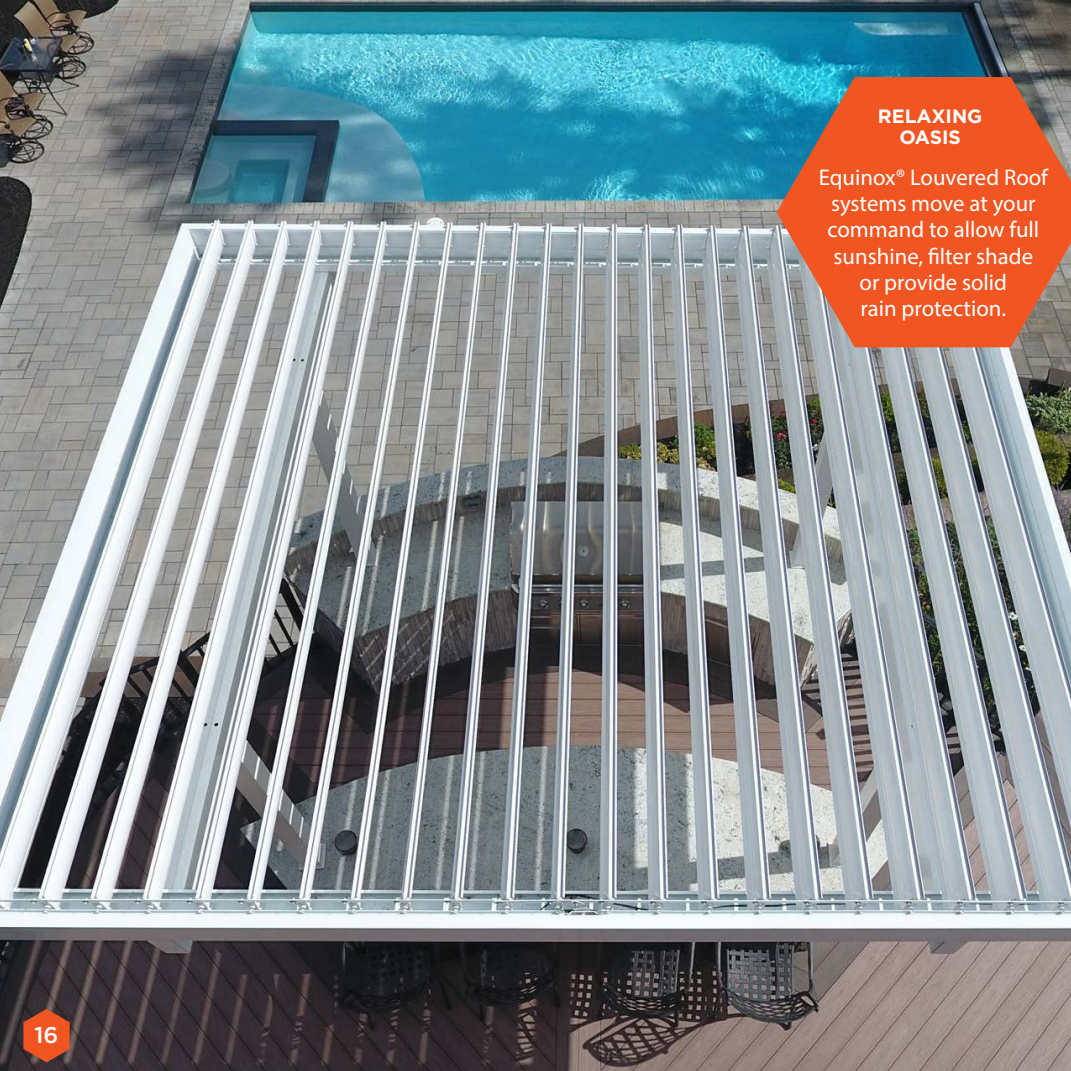
<style>
.page{position:relative;width:1071px;height:1071px;background:#fff}
.page>*{position:absolute;margin:0;border:0;box-sizing:border-box;transform-origin:0 0}
.t1{font:22.75px/26.2px "Myriad Pro";color:#fff;text-align:center}
.t2{font:500 22.75px "Gotham HTF";color:#fff}
.Subhead{font:700 19.25px/21px "Gotham HTF";color:#fff;text-align:center}
</style>
<div class="page">
<img style="left:0;top:0;width:1071px;height:1071px">
<svg style="left:23px;top:1009px;width:47px;height:53px;background:#c24d28"></svg>
<svg style="left:777px;top:77px;width:294px;height:270px;background:#d4633c"></svg>
<p class="t2" style="left:35px;top:1022px;width:25px">16</p>
<p class="Subhead" style="left:878px;top:105px;width:106px">RELAXING<br>OASIS</p>
<p class="t1" style="left:819px;top:164px;width:231px">Equinox® Louvered Roof systems move at your command to allow full sunshine, filter shade<br>or provide solid<br>rain protection.</p>
</div>
